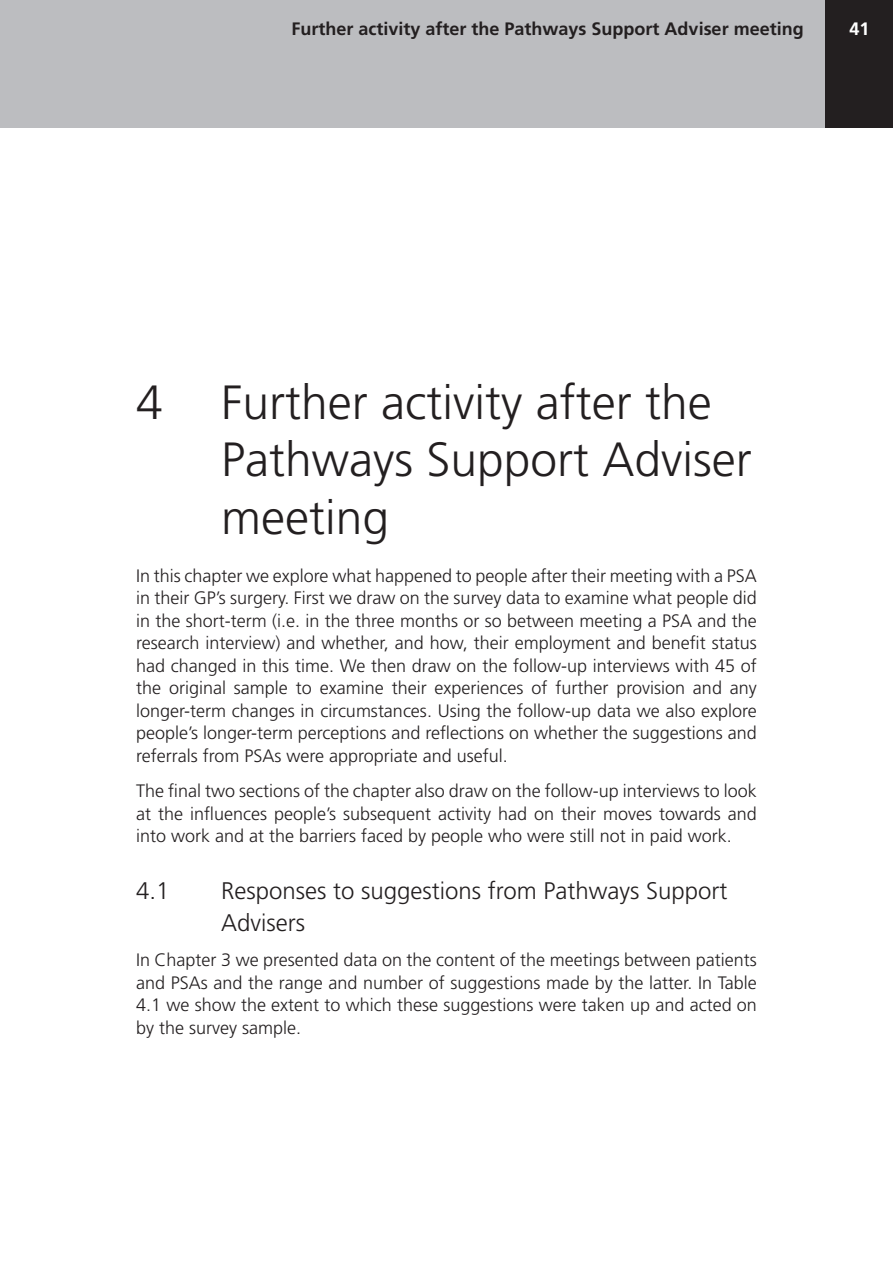
<style>
.page{position:relative;width:893px;height:1263px;background:#fff}
.page>*{position:absolute;margin:0;border:0;box-sizing:border-box;transform-origin:0 0}
.t1{font:300 48px/57.6px "Frutiger LT";color:#231f20}
.t2{font:300 24px/31.5px "Frutiger LT";color:#231f20}
.t3{font:300 18px/22.5px "Frutiger LT";color:#231f20;text-align:justify}
.t4{font:700 18px "Frutiger LT";color:#231f20}
.t5{font:700 18px "Frutiger LT";color:#fff}
</style>
<div class="page">
<div style="left:825px;top:0;width:68px;height:128px;background:#231f20"></div>
<div style="left:0;top:0;width:825px;height:128px;background:#bcbdc0"></div>
<p class="t4" style="left:291px;top:21px;width:514px">Further activity after the Pathways Support Adviser meeting</p>
<p class="t5" style="left:849px;top:21px;width:22px">41</p>
<h1 class="t1" style="left:221px;top:377px;width:532px;text-indent:-85px">4 Further activity after the<br>Pathways Support Adviser meeting</h1>
<p class="t3" style="left:136px;top:566px;width:622px">In this chapter we explore what happened to people after their meeting with a PSA in their GP’s surgery. First we draw on the survey data to examine what people did in the short-term (i.e. in the three months or so between meeting a PSA and the research interview) and whether, and how, their employment and benefit status had changed in this time. We then draw on the follow-up interviews with 45 of the original sample to examine their experiences of further provision and any longer-term changes in circumstances. Using the follow-up data we also explore people’s longer-term perceptions and reflections on whether the suggestions and referrals from PSAs were appropriate and useful.</p>
<p class="t3" style="left:136px;top:781px;width:622px">The final two sections of the chapter also draw on the follow-up interviews to look at the influences people’s subsequent activity had on their moves towards and into work and at the barriers faced by people who were still not in paid work.</p>
<h2 class="t2" style="left:136px;top:877px;width:35px">4.1</h2>
<h2 class="t2" style="left:221px;top:877px;width:508px">Responses to suggestions from Pathways Support<br>Advisers</h2>
<p class="t3" style="left:136px;top:950px;width:622px">In Chapter 3 we presented data on the content of the meetings between patients and PSAs and the range and number of suggestions made by the latter. In Table 4.1 we show the extent to which these suggestions were taken up and acted on by the survey sample.</p>
</div>
